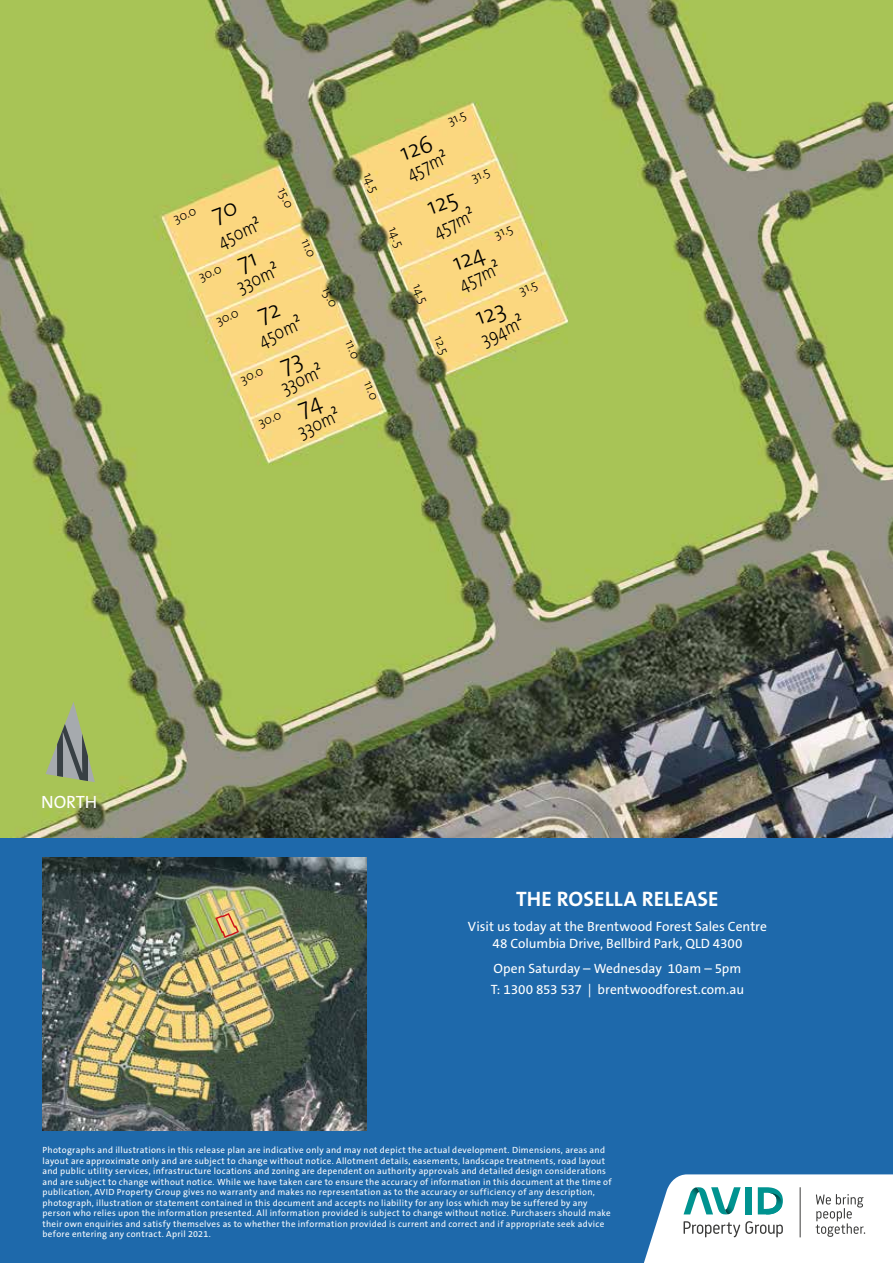
<style>
.page{position:relative;width:893px;height:1263px;background:#fff}
.page>*{position:absolute;margin:0;border:0;box-sizing:border-box;transform-origin:0 0}
.t1{font:300 23.7px/46.7px "The Sans";color:#000}
.t2{font:700 21px "The Sans B W7";letter-spacing:.005em;color:#fff}
.t3{font:300 18.9px "The Sans";color:#000;scale:.85 1}
.t4{font:17.85px "The Sans B W5 Plain";letter-spacing:-.01em;color:#fff}
.t5{font:13.5px/16.5px "The Sans B W5 Plain";color:#fff;text-align:center}
.t6{font:300 12.75px "The Sans";color:#000}
.t7{font:9px/10.5px "The Sans B W5 Plain";letter-spacing:.035em;color:#fff}
.s1{font-family:"Myriad Pro";font-weight:400}
</style>
<div class="page">
<img style="left:0;top:0;width:893px;height:838px">
<div style="left:0;top:838px;width:893px;height:425px;background:#1e69ab"></div>
<svg style="left:644px;top:1174px;width:249px;height:89px;background:#dae7eb"></svg>
<hr style="left:800px;top:1187px;width:1px;height:50px;background:#3c3c3b">
<img style="left:43px;top:858px;width:323px;height:272px">
<svg style="left:46px;top:702px;width:49px;height:80px;background:#93a46e"></svg>
<svg style="left:214px;top:912px;width:26px;height:27px"></svg>
<svg style="left:212px;top:202px;width:26px;height:24px"></svg>
<svg style="left:237px;top:254px;width:19px;height:21px"></svg>
<svg style="left:257px;top:303px;width:24px;height:24px"></svg>
<svg style="left:475px;top:304px;width:33px;height:21px"></svg>
<svg style="left:452px;top:248px;width:36px;height:23px"></svg>
<svg style="left:427px;top:194px;width:33px;height:21px"></svg>
<svg style="left:400px;top:134px;width:34px;height:27px"></svg>
<h3 class="t6" style="left:444px;top:111px;width:20px;rotate:-23deg">31.5</h3>
<h3 class="t3" style="left:401px;top:160px;width:52px;rotate:-24deg">457m<span class="s1">²</span></h3>
<h3 class="t6" style="left:377px;top:169px;width:22px;rotate:67deg">14.5</h3>
<h3 class="t6" style="left:468px;top:168px;width:20px;rotate:-23deg">31.5</h3>
<h3 class="t6" style="left:402px;top:224px;width:22px;rotate:67deg">14.5</h3>
<h3 class="t6" style="left:426px;top:280px;width:22px;rotate:67deg">14.5</h3>
<h3 class="t6" style="left:448px;top:332px;width:21px;rotate:67deg">12.5</h3>
<h3 class="t6" style="left:292px;top:184px;width:22px;rotate:67deg">15.0</h3>
<h3 class="t3" style="left:428px;top:218px;width:52px;rotate:-24deg">457m<span class="s1">²</span></h3>
<h3 class="t6" style="left:170px;top:210px;width:25px;rotate:-23deg">30.0</h3>
<h3 class="t3" style="left:212px;top:228px;width:55px;rotate:-24deg">450m<span class="s1">²</span></h3>
<h3 class="t3" style="left:231px;top:273px;width:53px;rotate:-24deg">330m<span class="s1">²</span></h3>
<h3 class="t3" style="left:253px;top:327px;width:55px;rotate:-24deg">450m<span class="s1">²</span></h3>
<h3 class="t3" style="left:275px;top:374px;width:53px;rotate:-24deg">330m<span class="s1">²</span></h3>
<h3 class="t6" style="left:490px;top:225px;width:20px;rotate:-23deg">31.5</h3>
<h3 class="t6" style="left:315px;top:235px;width:21px;rotate:67deg">11.0</h3>
<h3 class="t3" style="left:454px;top:271px;width:52px;rotate:-24deg">457m<span class="s1">²</span></h3>
<h3 class="t6" style="left:195px;top:267px;width:25px;rotate:-23deg">30.0</h3>
<h3 class="t6" style="left:212px;top:311px;width:25px;rotate:-23deg">30.0</h3>
<h3 class="t6" style="left:515px;top:281px;width:20px;rotate:-23deg">31.5</h3>
<h3 class="t6" style="left:336px;top:284px;width:22px;rotate:67deg">15.0</h3>
<h3 class="t3" style="left:476px;top:325px;width:54px;rotate:-24deg">394m<span class="s1">²</span></h3>
<h3 class="t6" style="left:359px;top:336px;width:21px;rotate:67deg">11.0</h3>
<h1 class="t1" style="left:273px;top:343px;width:27px;rotate:-20deg">73<br>74</h1>
<h3 class="t6" style="left:237px;top:370px;width:25px;rotate:-23deg">30.0</h3>
<h3 class="t6" style="left:378px;top:377px;width:21px;rotate:67deg">11.0</h3>
<h3 class="t3" style="left:292px;top:418px;width:53px;rotate:-24deg">330m<span class="s1">²</span></h3>
<h3 class="t6" style="left:255px;top:413px;width:25px;rotate:-23deg">30.0</h3>
<h3 class="t4" style="left:41px;top:791px;width:58px">NORTH</h3>
<h2 class="t2" style="left:516px;top:885px;width:204px">THE ROSELLA RELEASE</h2>
<h3 class="t5" style="left:468px;top:918px;width:300px">Visit us today at the Brentwood Forest Sales Centre<br>48 Columbia Drive, Bellbird Park, QLD 4300</h3>
<h3 class="t5" style="left:491px;top:957px;width:255px;line-height:21px;text-align:left">Open Saturday – Wednesday 10am – 5pm<br>T: 1300 853 537 | brentwoodforest.com.au</h3>
<p class="t7" style="left:43px;top:1145px;width:571px">Photographs and illustrations in this release plan are indicative only and may not depict the actual development. Dimensions, areas and layout are approximate only and are subject to change without notice. Allotment details, easements, landscape treatments, road layout and public utility services, infrastructure locations and zoning are dependent on authority approvals and detailed design considerations and are subject to change without notice. While we have taken care to ensure the accuracy of information in this document at the time of publication, AVID Property Group gives no warranty and makes no representation as to the accuracy or sufficiency of any description, photograph, illustration or statement contained in this document and accepts no liability for any loss which may be suffered by any person who relies upon the information presented. All information provided is subject to change without notice. Purchasers should make their own enquiries and satisfy themselves as to whether the information provided is current and correct and if appropriate seek advice before entering any contract. April 2021.</p>
</div>
